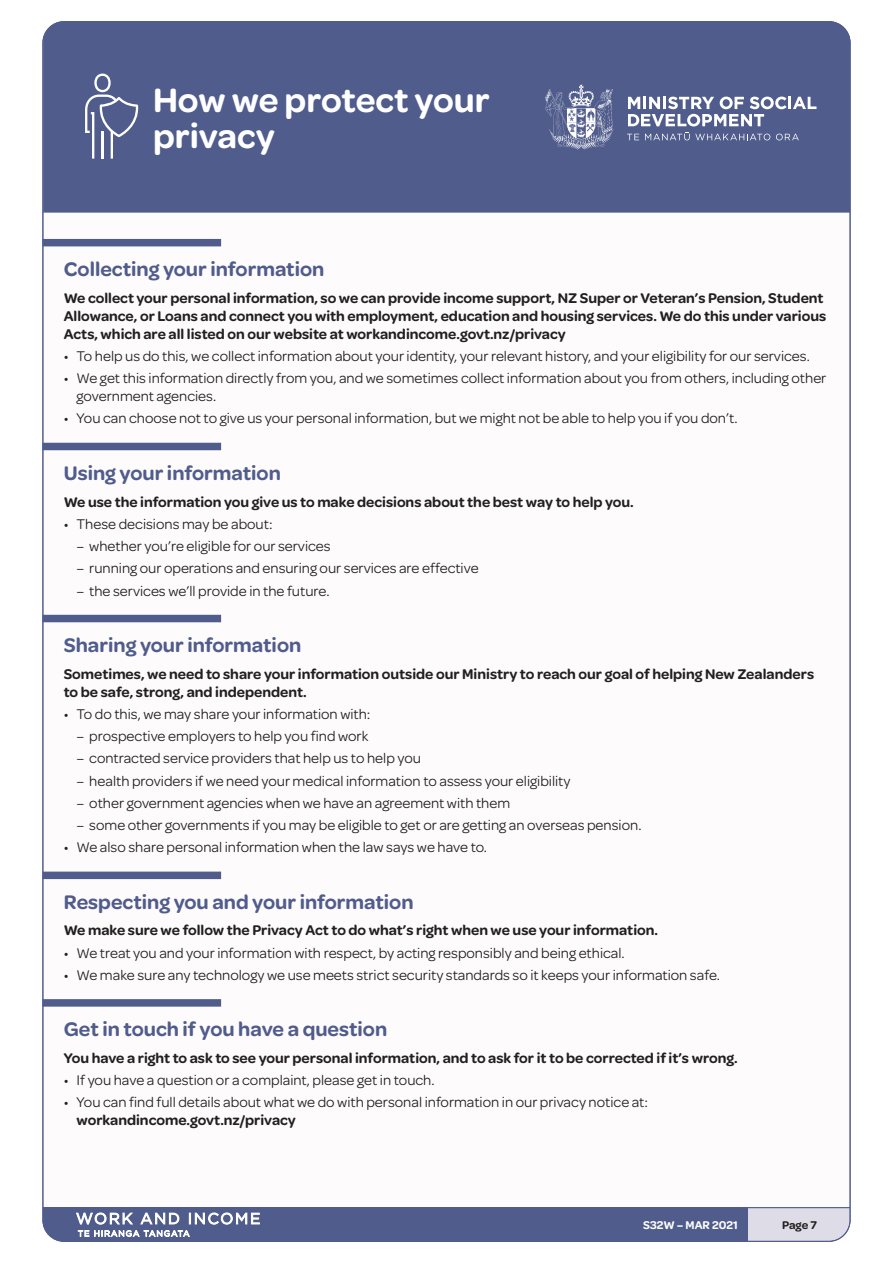
<style>
.page{position:relative;width:893px;height:1263px;background:#fff}
.page>*{position:absolute;margin:0;border:0;box-sizing:border-box;transform-origin:0 0}
.Form_title{font:600 36px/36px "Omnes";color:#fff}
.Privacy_Head___Rule{font:600 21px "Omnes";color:#505c8b}
.t1{font:15px/18px "Omnes";color:#231f20}
.Normal_text_10pt{font:600 15px/18px "Omnes";color:#231f20}
.t2{font:600 12px "Omnes";color:#fff}
.t3{font:600 12px "Omnes";color:#231f20}
.s1{font-weight:600}
</style>
<div class="page">
<div style="left:43px;top:22px;width:807px;height:1219px;background:#fefbfd;border-radius:21px"></div>
<div style="left:43px;top:21px;width:807px;height:192px;background:#505c8b"></div>
<svg style="left:43px;top:1207px;width:807px;height:34px;background:#69739b"></svg>
<svg style="left:545px;top:85px;width:69px;height:65px;background:#7982a6"></svg>
<svg style="left:627px;top:134px;width:12px;height:6px"></svg>
<svg style="left:776px;top:134px;width:23px;height:6px"></svg>
<svg style="left:645px;top:132px;width:125px;height:8px"></svg>
<svg style="left:628px;top:97px;width:188px;height:29px"></svg>
<div style="left:43px;top:239px;width:178px;height:7px;background:#505c8b"></div>
<div style="left:43px;top:443px;width:178px;height:7px;background:#505c8b"></div>
<div style="left:43px;top:615px;width:178px;height:7px;background:#505c8b"></div>
<div style="left:43px;top:871px;width:178px;height:8px;background:#505c8b"></div>
<div style="left:43px;top:999px;width:178px;height:8px;background:#505c8b"></div>
<svg style="left:85px;top:74px;width:54px;height:85px;background:#6d779e"></svg>
<p class="Form_title" style="left:153px;top:81px;width:338px">How we protect your privacy</p>
<p class="Privacy_Head___Rule" style="left:64px;top:254px;width:262px">Collecting your information</p>
<p class="Normal_text_10pt" style="left:64px;top:288px;width:764px">We collect your personal information, so we can provide income support, NZ Super or Veteran’s Pension, Student<br>Allowance, or Loans and connect you with employment, education and housing services. We do this under various<br>Acts, which are all listed on our website at workandincome.govt.nz/privacy</p>
<p class="t1" style="left:64px;top:346px;width:747px">• To help us do this, we collect information about your identity, your relevant history, and your eligibility for our services.</p>
<p class="t1" style="left:77px;top:368px;width:751px;text-indent:-13px">• We get this information directly from you, and we sometimes collect information about you from others, including other government agencies.</p>
<p class="t1" style="left:64px;top:409px;width:675px">• You can choose not to give us your personal information, but we might not be able to help you if you don’t.</p>
<p class="Privacy_Head___Rule" style="left:64px;top:458px;width:219px">Using your information</p>
<p class="Normal_text_10pt" style="left:64px;top:492px;width:572px">We use the information you give us to make decisions about the best way to help you.</p>
<p class="t1" style="left:64px;top:514px;width:210px">• These decisions may be about:</p>
<p class="t1" style="left:77px;top:536px;width:256px">– whether you’re eligible for our services</p>
<p class="t1" style="left:77px;top:558px;width:404px">– running our operations and ensuring our services are effective</p>
<p class="t1" style="left:77px;top:581px;width:255px">– the services we’ll provide in the future.</p>
<p class="Privacy_Head___Rule" style="left:64px;top:630px;width:239px">Sharing your information</p>
<p class="Normal_text_10pt" style="left:64px;top:664px;width:752px">Sometimes, we need to share your information outside our Ministry to reach our goal of helping New Zealanders to be safe, strong, and independent.</p>
<p class="t1" style="left:64px;top:704px;width:308px">• To do this, we may share your information with:</p>
<p class="t1" style="left:77px;top:726px;width:293px">– prospective employers to help you find work</p>
<p class="t1" style="left:77px;top:748px;width:346px">– contracted service providers that help us to help you</p>
<p class="t1" style="left:77px;top:771px;width:495px">– health providers if we need your medical information to assess your eligibility</p>
<p class="t1" style="left:77px;top:793px;width:435px">– other government agencies when we have an agreement with them</p>
<p class="t1" style="left:77px;top:815px;width:566px">– some other governments if you may be eligible to get or are getting an overseas pension.</p>
<p class="t1" style="left:64px;top:837px;width:425px">• We also share personal information when the law says we have to.</p>
<p class="Privacy_Head___Rule" style="left:64px;top:887px;width:351px">Respecting you and your information</p>
<p class="Normal_text_10pt" style="left:64px;top:920px;width:596px">We make sure we follow the Privacy Act to do what’s right when we use your information.</p>
<p class="t1" style="left:64px;top:943px;width:562px">• We treat you and your information with respect, by acting responsibly and being ethical.</p>
<p class="t1" style="left:64px;top:965px;width:658px">• We make sure any technology we use meets strict security standards so it keeps your information safe.</p>
<p class="Privacy_Head___Rule" style="left:64px;top:1014px;width:325px">Get in touch if you have a question</p>
<p class="Normal_text_10pt" style="left:64px;top:1048px;width:675px">You have a right to ask to see your personal information, and to ask for it to be corrected if it’s wrong.</p>
<p class="t1" style="left:64px;top:1070px;width:372px">• If you have a question or a complaint, please get in touch.</p>
<p class="t1" style="left:77px;top:1092px;width:573px;text-indent:-13px">• You can find full details about what we do with personal information in our privacy notice at: <span class="s1">workandincome.govt.nz/privacy</span></p>
<p class="t2" style="left:643px;top:1216px;width:96px">S32W – MAR 2021</p>
<p class="t3" style="left:782px;top:1216px;width:36px">Page 7</p>
</div>
